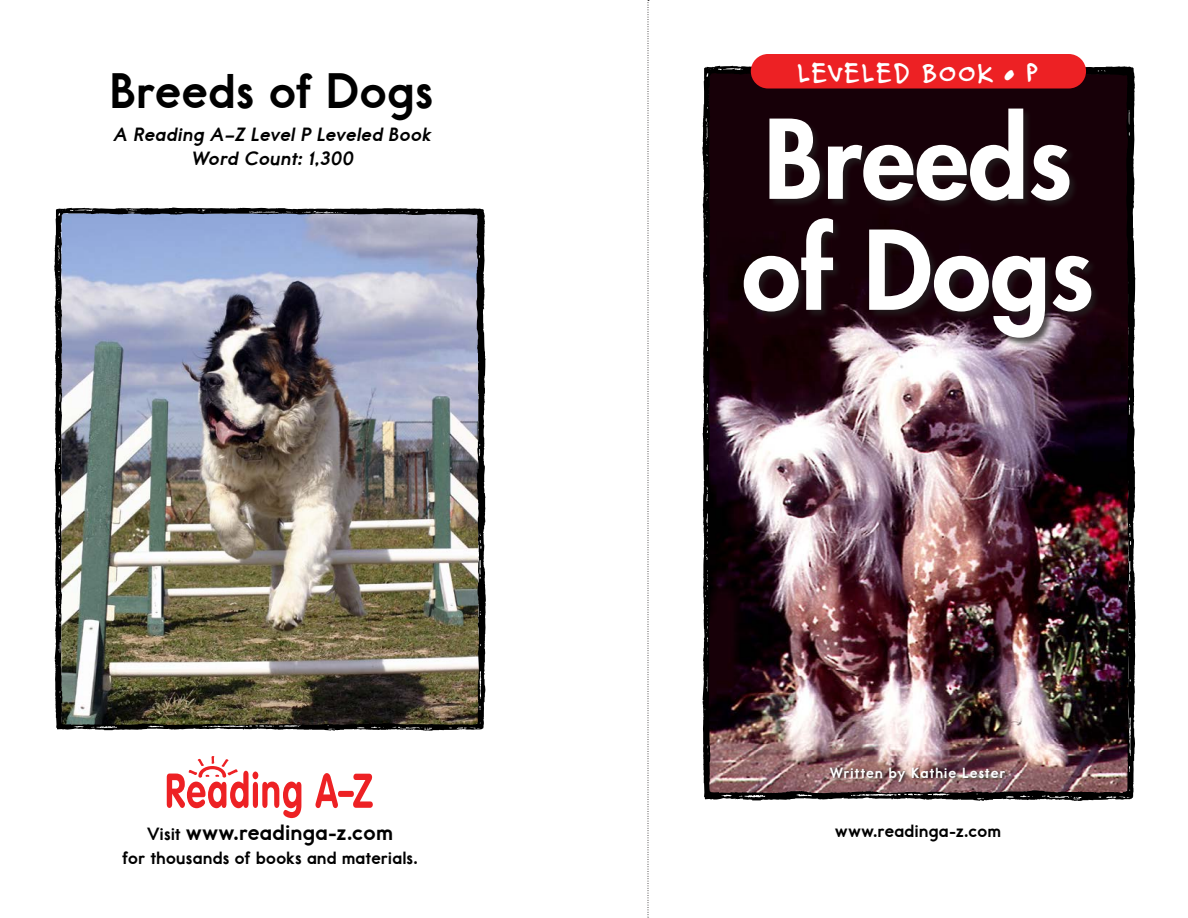
<style>
.page{position:relative;width:1188px;height:918px;background:#fff}
.page>*{position:absolute;margin:0;border:0;box-sizing:border-box;transform-origin:0 0}
.t1{font:800 106.5px/111px "Futura Std";color:#fff}
.t2{font:49.5px "Report School Hv";letter-spacing:.015em;color:#000}
.t3{font:700 28.5px "Felt Tip Roman";letter-spacing:.06em;color:#fff}
.t4{font:22.5px "Report School Hv";letter-spacing:.03em;color:#000}
.t5{font:italic 19.5px/24px "Report School Hv";letter-spacing:.035em;color:#000;text-align:center}
.t6{font:18px "Report School Hv";letter-spacing:.025em;color:#000}
.t7{font:15px "Report School Hv";letter-spacing:.08em;color:#fff}
.s1{font-size:18px}
</style>
<div class="page">
<img style="left:54px;top:207px;width:432px;height:524px">
<svg style="left:648px;top:0;width:1px;height:918px"></svg>
<img style="left:702px;top:65px;width:434px;height:736px">
<div style="left:751px;top:54px;width:335px;height:34px;background:#ed2124;border-radius:17px"></div>
<div style="left:743px;top:108px;width:358px;height:239px;background:#231f20;opacity:.75"></div>
<svg style="left:167px;top:756px;width:134px;height:62px"></svg>
<svg style="left:315px;top:773px;width:58px;height:35px"></svg>
<img style="left:828px;top:766px;width:182px;height:19px">
<h2 class="t2" style="left:111px;top:61px;width:324px">Breeds of Dogs</h2>
<p class="t5" style="left:113px;top:122px;width:319px">A Reading A–Z Level P Leveled Book<br>Word Count: 1,300</p>
<p class="t4" style="left:147px;top:819px;width:247px"><span class="s1">Visit</span> www.readinga-z.com</p>
<p class="t6" style="left:123px;top:847px;width:297px">for thousands of books and materials.</p>
<h3 class="t3" style="left:797px;top:53px;width:243px">LEVELED BOOK • P</h3>
<h1 class="t1" style="left:742px;top:104px;width:354px">Breeds of Dogs</h1>
<p class="t7" style="left:830px;top:764px;width:177px">Written by Kathie Lester</p>
<p class="t6" style="left:835px;top:820px;width:167px">www.readinga-z.com</p>
</div>
